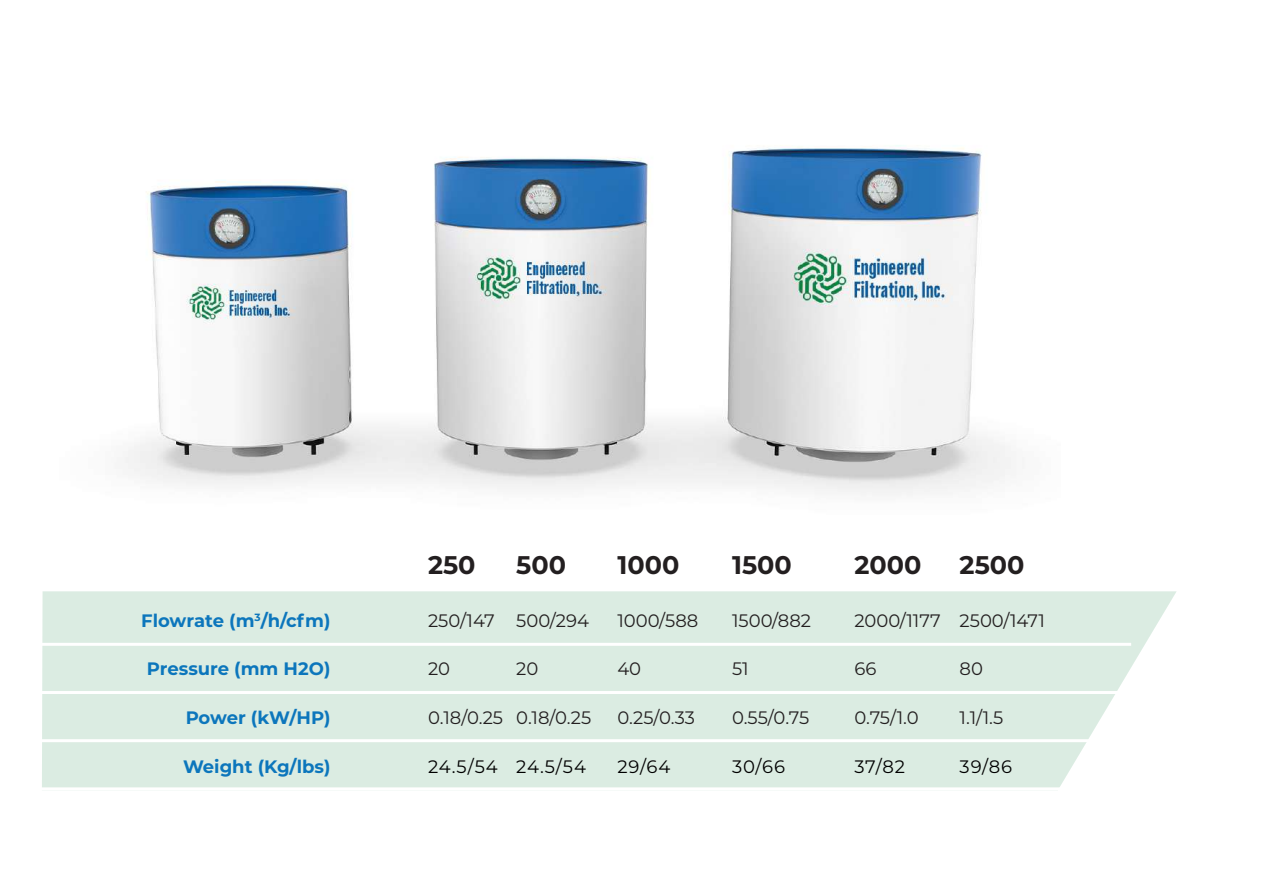
<style>
.page{position:relative;width:1263px;height:893px;background:#fff}
.page>*{position:absolute;margin:0;border:0;box-sizing:border-box;transform-origin:0 0}
.t1{font:700 25.5px "Montserrat";color:#231f20}
.t2{font:18px "Montserrat";color:#231f20}
.t3{font:700 18px "Montserrat";color:#0c76bc}
.t4{font:18px "Montserrat";letter-spacing:.05em;color:#000}
</style>
<div class="page">
<div style="left:42px;top:591px;width:1135px;height:196px;background:#dbece2"></div>
<hr style="left:0;top:643px;width:1131px;height:3px;background:#fff">
<hr style="left:0;top:691px;width:1131px;height:3px;background:#fff">
<hr style="left:0;top:739px;width:1107px;height:3px;background:#fff">
<img style="left:124px;top:145px;width:887px;height:350px">
<h1 class="t1" style="left:428px;top:547px;width:49px">250</h1>
<h1 class="t1" style="left:516px;top:547px;width:51px">500</h1>
<h1 class="t1" style="left:617px;top:547px;width:63px">1000</h1>
<h1 class="t1" style="left:732px;top:547px;width:61px">1500</h1>
<h1 class="t1" style="left:854px;top:547px;width:68px">2000</h1>
<h1 class="t1" style="left:960px;top:547px;width:66px">2500</h1>
<p class="t3" style="left:141px;top:607px;width:191px">Flowrate (m<sup>3</sup>/h/cfm)</p>
<p class="t2" style="left:428px;top:608px;width:163px">250/147 500/294</p>
<p class="t2" style="left:617px;top:608px;width:83px">1000/588</p>
<p class="t2" style="left:732px;top:608px;width:80px">1500/882</p>
<p class="t2" style="left:854px;top:608px;width:192px">2000/1177 2500/1471</p>
<p class="t3" style="left:147px;top:656px;width:185px">Pressure (mm H2O)</p>
<p class="t2" style="left:428px;top:657px;width:24px">20</p>
<p class="t2" style="left:516px;top:657px;width:24px">20</p>
<p class="t2" style="left:617px;top:657px;width:25px">40</p>
<p class="t2" style="left:732px;top:657px;width:18px">51</p>
<p class="t2" style="left:854px;top:657px;width:23px">66</p>
<p class="t2" style="left:960px;top:657px;width:25px">80</p>
<p class="t3" style="left:186px;top:704px;width:146px">Power (kW/HP)</p>
<p class="t2" style="left:428px;top:705px;width:165px">0.18/0.25 0.18/0.25</p>
<p class="t2" style="left:617px;top:705px;width:79px">0.25/0.33</p>
<p class="t2" style="left:732px;top:705px;width:79px">0.55/0.75</p>
<p class="t2" style="left:854px;top:705px;width:66px">0.75/1.0</p>
<p class="t2" style="left:960px;top:705px;width:45px">1.1/1.5</p>
<p class="t3" style="left:183px;top:753px;width:149px">Weight (Kg/lbs)</p>
<p class="t4" style="left:428px;top:754px;width:159px">24.5/54 24.5/54</p>
<p class="t4" style="left:617px;top:754px;width:54px">29/64</p>
<p class="t4" style="left:732px;top:754px;width:54px">30/66</p>
<p class="t4" style="left:854px;top:754px;width:52px">37/82</p>
<p class="t4" style="left:960px;top:754px;width:54px">39/86</p>
</div>
